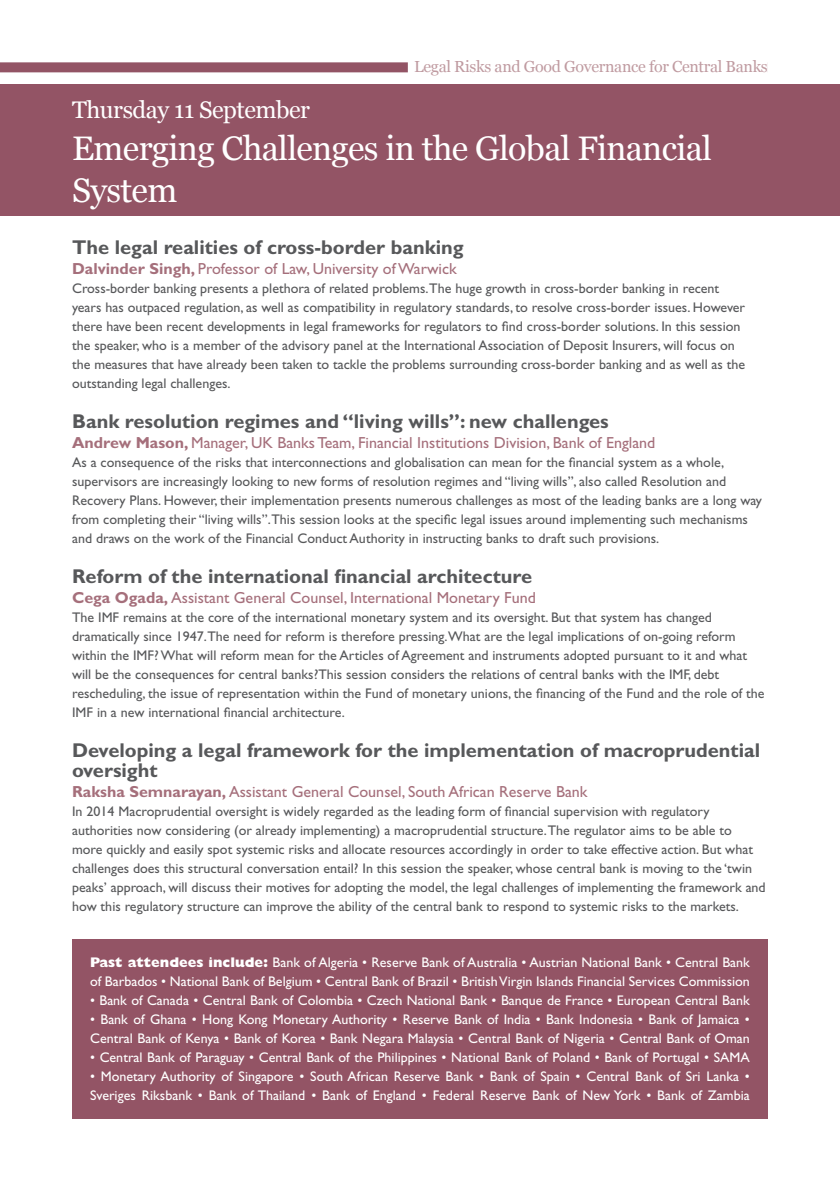
<style>
.page{position:relative;width:840px;height:1191px;background:#fff}
.page>*{position:absolute;margin:0;border:0;box-sizing:border-box;transform-origin:0 0}
.t1{font:34px/42px "Georgia";letter-spacing:-.02em;color:#fff}
.t2{font:24px "Georgia";letter-spacing:-.02em;color:#fff}
.t3{font:700 20px/20px "Gill Sans Std";color:#57585a}
.t4{font:16px "Gill Sans Std";color:#a56f7b}
.t5{font:16px "Georgia";letter-spacing:-.02em;color:#c09ba1}
.t6{font:14px/19px "Gill Sans Std";color:#57585a}
.t7{font:14px/19px "Gill Sans Std";color:#fff}
.s1{font-weight:700}
.s2{font-weight:800}
</style>
<div class="page">
<div style="left:0;top:84px;width:839px;height:132px;background:#935465"></div>
<div style="left:0;top:62px;width:767px;height:10px;background:#935465"></div>
<div style="left:407px;top:62px;width:360px;height:18px;background:#fff"></div>
<div style="left:72px;top:939px;width:695px;height:180px;background:#935465"></div>
<p class="t5" style="left:414px;top:55px;width:355px">Legal Risks and Good Governance for Central Banks</p>
<h2 class="t2" style="left:72px;top:93px;width:239px">Thursday 11 September</h2>
<h1 class="t1" style="left:72px;top:126px;width:641px">Emerging Challenges in the Global Financial<br>System</h1>
<h3 class="t3" style="left:72px;top:237px;width:393px">The legal realities of cross-border banking</h3>
<p class="t4" style="left:72px;top:259px;width:386px"><span class="s1">Dalvinder Singh,</span> Professor of Law, University of Warwick</p>
<p class="t6" style="left:72px;top:279px;width:674px">Cross-border banking presents a plethora of related problems.The huge growth in cross-border banking in recent years has outpaced regulation, as well as compatibility in regulatory standards, to resolve cross-border issues. However there have been recent developments in legal frameworks for regulators to find cross-border solutions. In this session the speaker, who is a member of the advisory panel at the International Association of Deposit Insurers, will focus on the measures that have already been taken to tackle the problems surrounding cross-border banking and as well as the outstanding legal challenges.</p>
<h3 class="t3" style="left:72px;top:411px;width:538px">Bank resolution regimes and “living wills”: new challenges</h3>
<p class="t4" style="left:72px;top:433px;width:584px"><span class="s1">Andrew Mason,</span> Manager, UK Banks Team, Financial Institutions Division, Bank of England</p>
<p class="t6" style="left:72px;top:453px;width:691px">As a consequence of the risks that interconnections and globalisation can mean for the financial system as a whole, supervisors are increasingly looking to new forms of resolution regimes and “living wills”, also called Resolution and Recovery Plans. However, their implementation presents numerous challenges as most of the leading banks are a long way from completing their “living wills”.This session looks at the specific legal issues around implementing such mechanisms and draws on the work of the Financial Conduct Authority in instructing banks to draft such provisions.</p>
<h3 class="t3" style="left:72px;top:566px;width:461px">Reform of the international financial architecture</h3>
<p class="t4" style="left:72px;top:588px;width:465px"><span class="s1">Cega Ogada,</span> Assistant General Counsel, International Monetary Fund</p>
<p class="t6" style="left:72px;top:608px;width:693px">The IMF remains at the core of the international monetary system and its oversight. But that system has changed dramatically since 1947.The need for reform is therefore pressing.What are the legal implications of on-going reform within the IMF? What will reform mean for the Articles of Agreement and instruments adopted pursuant to it and what will be the consequences for central banks?This session considers the relations of central banks with the IMF, debt rescheduling, the issue of representation within the Fund of monetary unions, the financing of the Fund and the role of the IMF in a new international financial architecture.</p>
<h3 class="t3" style="left:72px;top:740px;width:689px">Developing a legal framework for the implementation of macroprudential oversight</h3>
<p class="t4" style="left:72px;top:782px;width:516px"><span class="s1">Raksha Semnarayan,</span> Assistant General Counsel, South African Reserve Bank</p>
<p class="t6" style="left:72px;top:802px;width:694px">In 2014 Macroprudential oversight is widely regarded as the leading form of financial supervision with regulatory authorities now considering (or already implementing) a macroprudential structure.The regulator aims to be able to more quickly and easily spot systemic risks and allocate resources accordingly in order to take effective action. But what challenges does this structural conversation entail? In this session the speaker, whose central bank is moving to the ‘twin peaks’ approach, will discuss their motives for adopting the model, the legal challenges of implementing the framework and how this regulatory structure can improve the ability of the central bank to respond to systemic risks to the markets.</p>
<p class="t7" style="left:90px;top:953px;width:661px"><span class="s2">Past attendees include:</span> Bank of Algeria • Reserve Bank of Australia • Austrian National Bank • Central Bank of Barbados • National Bank of Belgium • Central Bank of Brazil • British Virgin Islands Financial Services Commission</p>
<p class="t7" style="left:90px;top:991px;width:661px">• Bank of Canada • Central Bank of Colombia • Czech National Bank • Banque de France • European Central Bank</p>
<p class="t7" style="left:90px;top:1010px;width:661px">• Bank of Ghana • Hong Kong Monetary Authority • Reserve Bank of India • Bank Indonesia • Bank of Jamaica •<br>Central Bank of Kenya • Bank of Korea • Bank Negara Malaysia • Central Bank of Nigeria • Central Bank of Oman</p>
<p class="t7" style="left:90px;top:1048px;width:661px">• Central Bank of Paraguay • Central Bank of the Philippines • National Bank of Poland • Bank of Portugal • SAMA</p>
<p class="t7" style="left:90px;top:1067px;width:661px">• Monetary Authority of Singapore • South African Reserve Bank • Bank of Spain • Central Bank of Sri Lanka •<br>Sveriges Riksbank • Bank of Thailand • Bank of England • Federal Reserve Bank of New York • Bank of Zambia</p>
</div>
